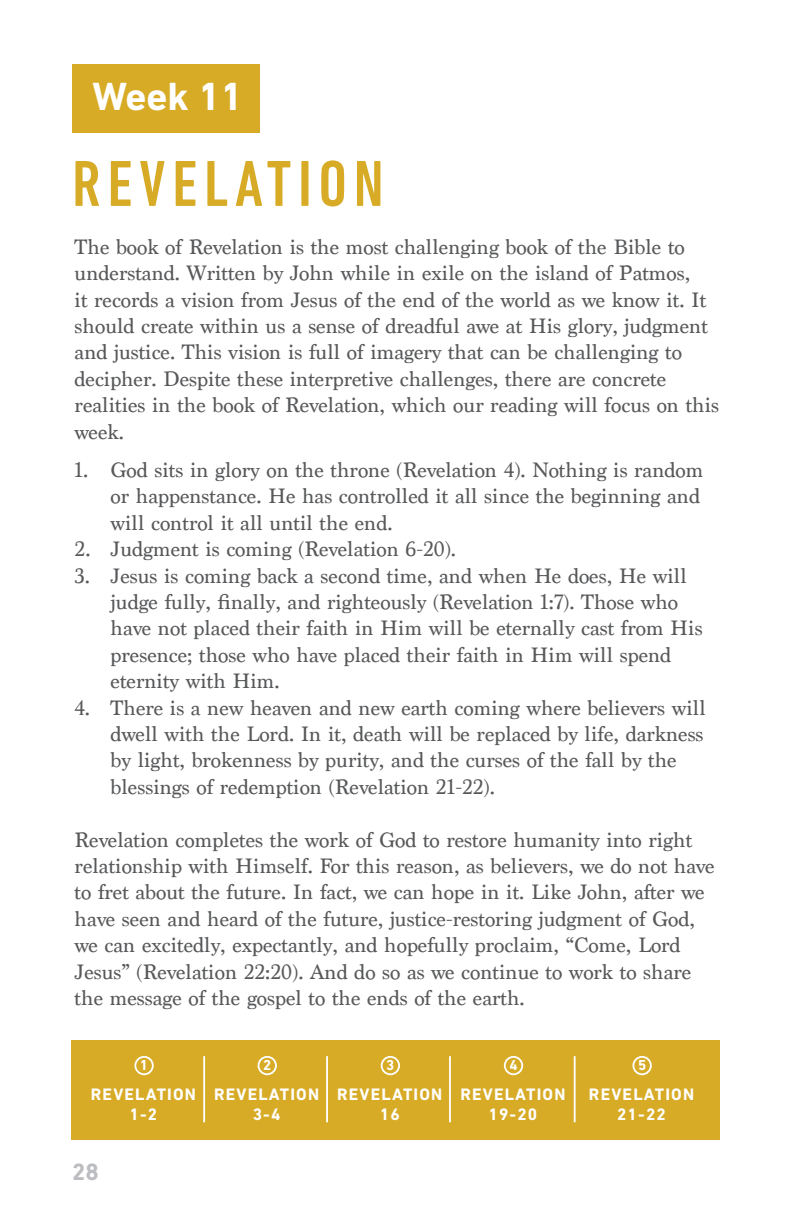
<style>
.page{position:relative;width:792px;height:1224px;background:#fff}
.page>*{position:absolute;margin:0;border:0;box-sizing:border-box;transform-origin:0 0}
.t1{font:500 condensed 66px "DIN Next LT Pro";letter-spacing:.1em;color:#d8ab27}
.t2{font:700 40px "DIN Next LT Pro";color:#fff}
.t3{font:700 24px "DIN Next LT Pro";color:#bcbdc0}
.t4{font:22px/26.4px "Marion";color:#57585a}
.t5{font:700 16.8px/20px "DIN Next LT Pro";letter-spacing:.07em;color:#fff;text-align:center}
.t6{font:700 14.8px "DIN Next LT Pro";color:#fff}
</style>
<div class="page">
<div style="left:72px;top:1040px;width:648px;height:99px;background:#d8ab27"></div>
<div style="left:134px;top:1056px;width:20px;height:19px;border:2px solid #fff;border-radius:50%"></div>
<div style="left:504px;top:1056px;width:19px;height:19px;border:2px solid #fff;border-radius:50%"></div>
<div style="left:381px;top:1056px;width:19px;height:19px;border:2px solid #fff;border-radius:50%"></div>
<div style="left:258px;top:1056px;width:19px;height:19px;border:2px solid #fff;border-radius:50%"></div>
<div style="left:632px;top:1056px;width:20px;height:19px;border:2px solid #fff;border-radius:50%"></div>
<hr style="left:203px;top:1056px;width:2px;height:66px;background:#fff">
<hr style="left:326px;top:1056px;width:2px;height:66px;background:#fff">
<hr style="left:449px;top:1056px;width:2px;height:66px;background:#fff">
<hr style="left:574px;top:1056px;width:2px;height:66px;background:#fff">
<div style="left:72px;top:64px;width:187px;height:68px;background:#d8ab27"></div>
<h2 class="t2" style="left:93px;top:73px;width:152px">Week 11</h2>
<h1 class="t1" style="left:72px;top:146px;width:313px">REVELATION</h1>
<p class="t4" style="left:75px;top:234px;width:646px">The book of Revelation is the most challenging book of the Bible to understand. Written by John while in exile on the island of Patmos,<br>it records a vision from Jesus of the end of the world as we know it. It should create within us a sense of dreadful awe at His glory, judgment and justice. This vision is full of imagery that can be challenging to decipher. Despite these interpretive challenges, there are concrete realities in the book of Revelation, which our reading will focus on this week.</p>
<p class="t4" style="left:111px;top:457px;width:594px;text-indent:-36px">1. God sits in glory on the throne (Revelation 4). Nothing is random or happenstance. He has controlled it all since the beginning and will control it all until the end.</p>
<p class="t4" style="left:75px;top:536px;width:383px">2. Judgment is coming (Revelation 6-20).</p>
<p class="t4" style="left:111px;top:563px;width:594px;text-indent:-36px">3. Jesus is coming back a second time, and when He does, He will judge fully, finally, and righteously (Revelation 1:7). Those who have not placed their faith in Him will be eternally cast from His presence; those who have placed their faith in Him will spend eternity with Him.</p>
<p class="t4" style="left:111px;top:695px;width:597px;text-indent:-36px">4. There is a new heaven and new earth coming where believers will dwell with the Lord. In it, death will be replaced by life, darkness by light, brokenness by purity, and the curses of the fall by the blessings of redemption (Revelation 21-22).</p>
<p class="t4" style="left:75px;top:827px;width:641px">Revelation completes the work of God to restore humanity into right relationship with Himself. For this reason, as believers, we do not have to fret about the future. In fact, we can hope in it. Like John, after we have seen and heard of the future, justice-restoring judgment of God, we can excitedly, expectantly, and hopefully proclaim, “Come, Lord Jesus” (Revelation 22:20). And do so as we continue to work to share the message of the gospel to the ends of the earth.</p>
<p class="t6" style="left:140px;top:1057px;width:10px">1</p>
<p class="t5" style="left:91px;top:1084px;width:107px">REVELATION<br>1-2</p>
<p class="t3" style="left:72px;top:1158px;width:28px">28</p>
<p class="t6" style="left:263px;top:1057px;width:10px">2</p>
<p class="t5" style="left:214px;top:1084px;width:107px">REVELATION<br>3-4</p>
<p class="t6" style="left:386px;top:1057px;width:10px">3</p>
<p class="t5" style="left:337px;top:1084px;width:107px">REVELATION<br>16</p>
<p class="t6" style="left:509px;top:1057px;width:10px">4</p>
<p class="t5" style="left:460px;top:1084px;width:107px">REVELATION<br>19-20</p>
<p class="t6" style="left:638px;top:1057px;width:10px">5</p>
<p class="t5" style="left:589px;top:1084px;width:107px">REVELATION<br>21-22</p>
</div>
